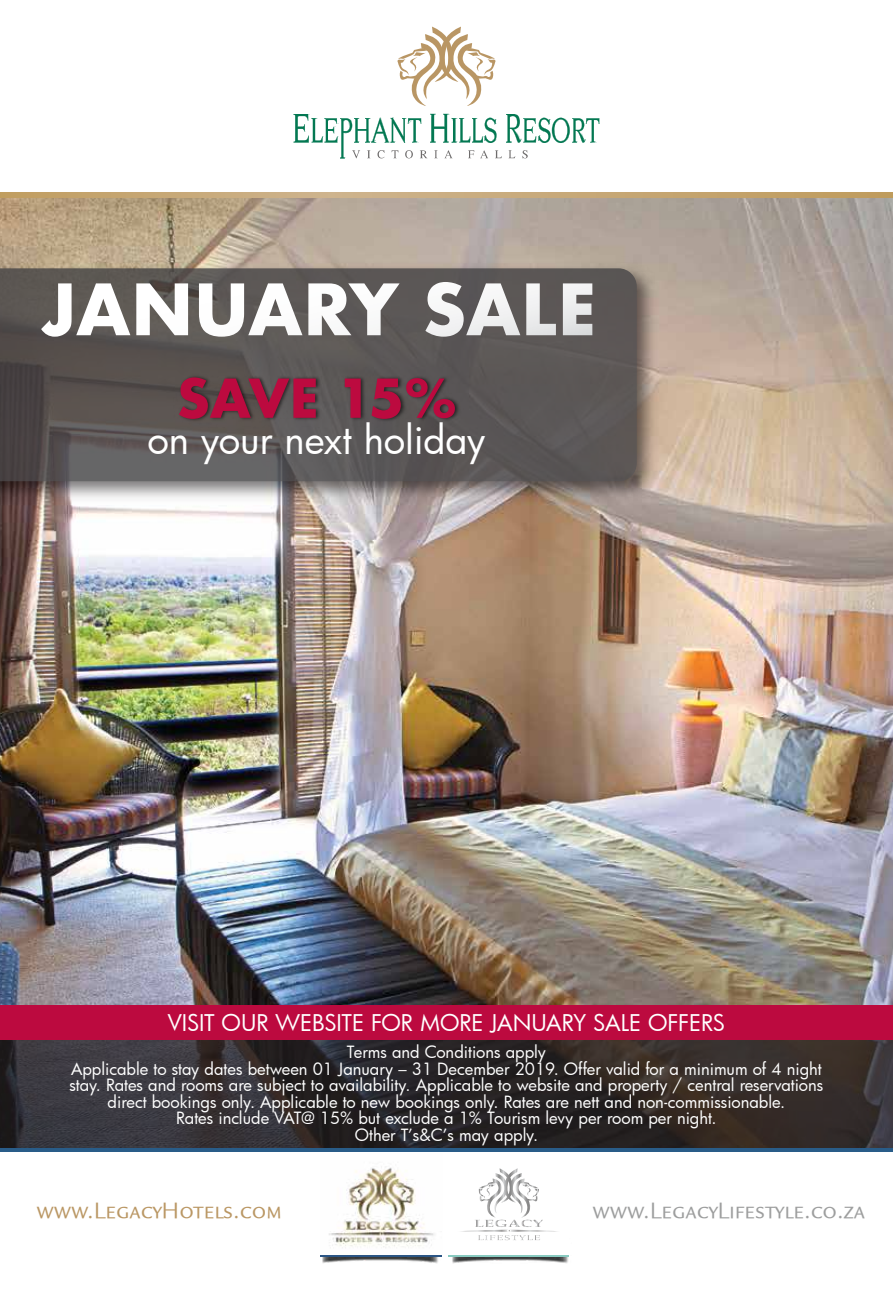
<style>
.page{position:relative;width:893px;height:1310px;background:#fff}
.page>*{position:absolute;margin:0;border:0;box-sizing:border-box;transform-origin:0 0}
.t1{font:700 52.05px "Futura";letter-spacing:-.035em;color:#bc0a3f}
.t2{font:38.25px "Futura";letter-spacing:-.005em;color:#fff}
.t3{font:24px "Legacy Sans SCITCTT Book";color:#9d9e9e}
.t4{font:24px "Legacy Sans SCITCTT Book";color:#ba9764}
.t5{font:22.5px "Futura";color:#fff}
.t6{font:16.5px/16.5px "Futura";color:#fff;text-align:center}
</style>
<div class="page">
<img style="left:0;top:197px;width:893px;height:808px">
<svg style="left:0;top:1039px;width:893px;height:109px;background:#312b2d"></svg>
<hr style="left:0;top:1148px;width:893px;height:4px;background:#295c88">
<img style="left:452px;top:1257px;width:116px;height:7px">
<img style="left:322px;top:1257px;width:116px;height:7px">
<img style="left:329px;top:1166px;width:105px;height:82px">
<hr style="left:321px;top:1255px;width:121px;height:2px;background:#2b5585">
<hr style="left:448px;top:1255px;width:121px;height:2px;background:#88cac0">
<svg style="left:461px;top:1168px;width:96px;height:72px"></svg>
<svg style="left:0;top:192px;width:893px;height:5px;background:#c6a775"></svg>
<img style="left:0;top:257px;width:663px;height:250px">
<svg style="left:0;top:268px;width:637px;height:213px;background:#5a5554"></svg>
<svg style="left:41px;top:283px;width:89px;height:54px"></svg>
<svg style="left:136px;top:283px;width:52px;height:52px"></svg>
<svg style="left:199px;top:283px;width:103px;height:54px"></svg>
<svg style="left:308px;top:283px;width:92px;height:52px"></svg>
<svg style="left:425px;top:282px;width:95px;height:55px"></svg>
<svg style="left:526px;top:283px;width:30px;height:52px"></svg>
<svg style="left:563px;top:283px;width:29px;height:52px"></svg>
<img style="left:173px;top:367px;width:290px;height:74px">
<div style="left:0;top:1005px;width:893px;height:34px;background:#bc0a3f"></div>
<svg style="left:294px;top:114px;width:305px;height:44px"></svg>
<svg style="left:397px;top:27px;width:99px;height:79px"></svg>
<h1 class="t1" style="left:177px;top:361px;width:282px">SAVE 15%</h1>
<h2 class="t2" style="left:147px;top:414px;width:340px">on your next holiday</h2>
<h3 class="t5" style="left:168px;top:1007px;width:559px">VISIT OUR WEBSITE FOR MORE JANUARY SALE OFFERS</h3>
<p class="t6" style="left:69px;top:1043px;width:755px">Terms and Conditions apply<br>Applicable to stay dates between 01 January – 31 December 2019. Offer valid for a minimum of 4 night stay. Rates and rooms are subject to availability. Applicable to website and property / central reservations direct bookings only. Applicable to new bookings only. Rates are nett and non-commissionable.<br>Rates include VAT@ 15% but exclude a 1% Tourism levy per room per night.<br>Other T’s&amp;C’s may apply.</p>
<h3 class="t4" style="left:36px;top:1196px;width:247px">www.LegacyHotels.com</h3>
<h3 class="t3" style="left:592px;top:1196px;width:274px">www.LegacyLifestyle.co.za</h3>
</div>
